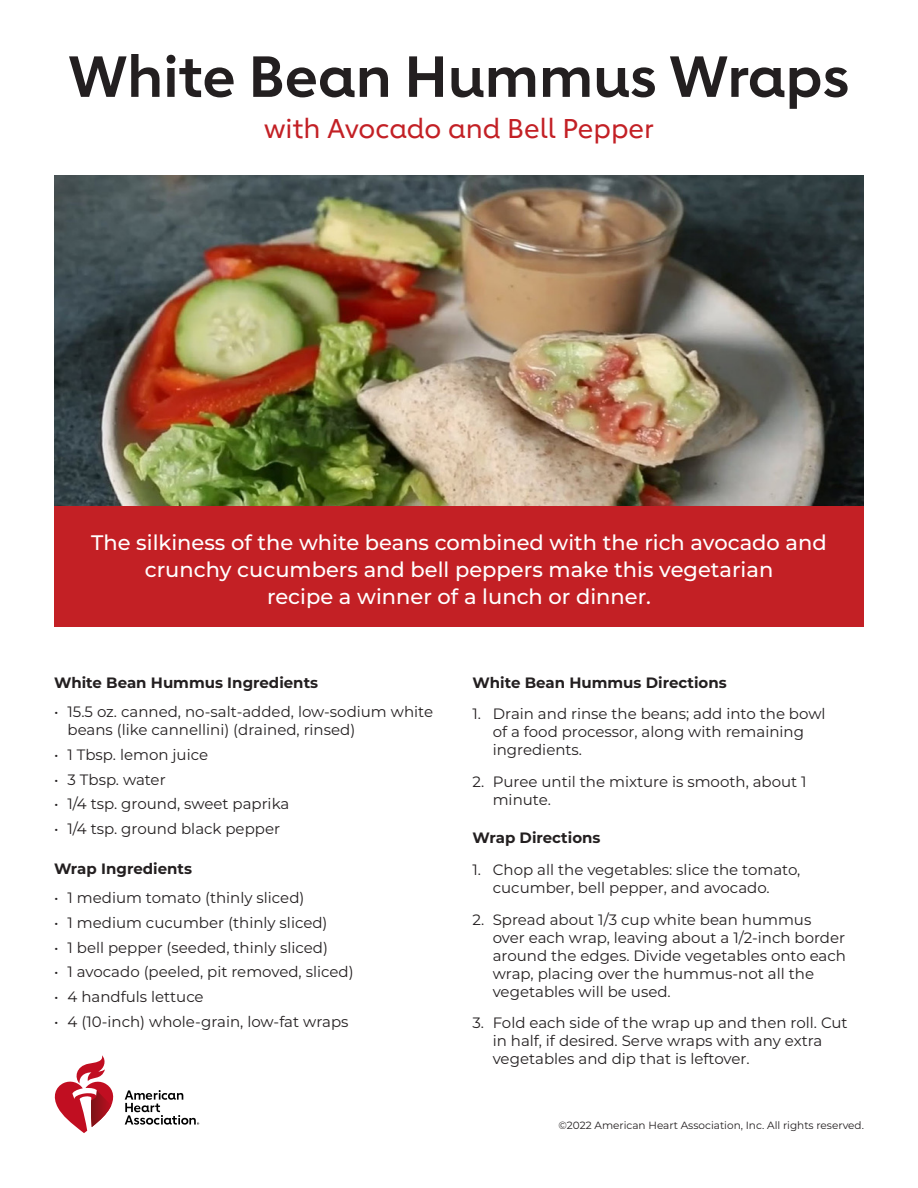
<style>
.page{position:relative;width:918px;height:1188px;background:#fff}
.page>*{position:absolute;margin:0;border:0;box-sizing:border-box;transform-origin:0 0}
.Recipe_Headline{font:700 57px "Lub Dub";color:#231f20}
.Recipe_Sub-headline{font:500 27px "Lub Dub";color:#c32025}
.Recipe_Description{font:500 21px/27px "Montserrat";color:#fff;text-align:center}
.t1{font:15px/18px "Montserrat";color:#231f20}
.Recipe_Ingredients_D{font:700 15px "Montserrat";color:#231f20}
.t2{font:10.5px "Montserrat";color:#231f20}
</style>
<div class="page">
<img style="left:54px;top:175px;width:810px;height:331px">
<div style="left:54px;top:506px;width:810px;height:121px;background:#c32025"></div>
<svg style="left:125px;top:1090px;width:74px;height:35px"></svg>
<svg style="left:54px;top:1055px;width:60px;height:78px"></svg>
<p class="Recipe_Headline" style="left:69px;top:42px;width:782px">White Bean Hummus Wraps</p>
<p class="Recipe_Sub-headline" style="left:264px;top:113px;width:391px">with Avocado and Bell Pepper</p>
<p class="Recipe_Description" style="left:91px;top:528px;width:737px">The silkiness of the white beans combined with the rich avocado and crunchy cucumbers and bell peppers make this vegetarian<br>recipe a winner of a lunch or dinner.</p>
<p class="Recipe_Ingredients_D" style="left:54px;top:672px;width:266px">White Bean Hummus Ingredients</p>
<p class="Recipe_Ingredients_D" style="left:472px;top:672px;width:256px">White Bean Hummus Directions</p>
<p class="t1" style="left:68px;top:702px;width:367px;text-indent:-14px">• 15.5 oz. canned, no-salt-added, low-sodium white beans (like cannellini) (drained, rinsed)</p>
<p class="t1" style="left:54px;top:745px;width:156px">• 1 Tbsp. lemon juice</p>
<p class="t1" style="left:54px;top:770px;width:113px">• 3 Tbsp. water</p>
<p class="t1" style="left:54px;top:795px;width:237px">• 1/4 tsp. ground, sweet paprika</p>
<p class="t1" style="left:54px;top:819px;width:228px">• 1/4 tsp. ground black pepper</p>
<p class="t1" style="left:493px;top:704px;width:334px;text-indent:-20px">1. Drain and rinse the beans; add into the bowl of a food processor, along with remaining ingredients.</p>
<p class="t1" style="left:493px;top:772px;width:315px;text-indent:-20px">2. Puree until the mixture is smooth, about 1 minute.</p>
<p class="Recipe_Ingredients_D" style="left:472px;top:827px;width:130px">Wrap Directions</p>
<p class="Recipe_Ingredients_D" style="left:54px;top:857px;width:140px">Wrap Ingredients</p>
<p class="t1" style="left:493px;top:860px;width:309px;text-indent:-20px">1. Chop all the vegetables: slice the tomato, cucumber, bell pepper, and avocado.</p>
<p class="t1" style="left:493px;top:910px;width:355px;text-indent:-20px">2. Spread about 1/3 cup white bean hummus over each wrap, leaving about a 1/2-inch border around the edges. Divide vegetables onto each wrap, placing over the hummus-not all the vegetables will be used.</p>
<p class="t1" style="left:493px;top:1013px;width:356px;text-indent:-20px">3. Fold each side of the wrap up and then roll. Cut in half, if desired. Serve wraps with any extra vegetables and dip that is leftover.</p>
<p class="t1" style="left:54px;top:888px;width:252px">• 1 medium tomato (thinly sliced)</p>
<p class="t1" style="left:54px;top:913px;width:275px">• 1 medium cucumber (thinly sliced)</p>
<p class="t1" style="left:54px;top:938px;width:275px">• 1 bell pepper (seeded, thinly sliced)</p>
<p class="t1" style="left:54px;top:962px;width:301px">• 1 avocado (peeled, pit removed, sliced)</p>
<p class="t1" style="left:54px;top:987px;width:151px">• 4 handfuls lettuce</p>
<p class="t1" style="left:54px;top:1012px;width:296px">• 4 (10-inch) whole-grain, low-fat wraps</p>
<p class="t2" style="left:559px;top:1118px;width:307px">©2022 American Heart Association, Inc. All rights reserved.</p>
</div>
